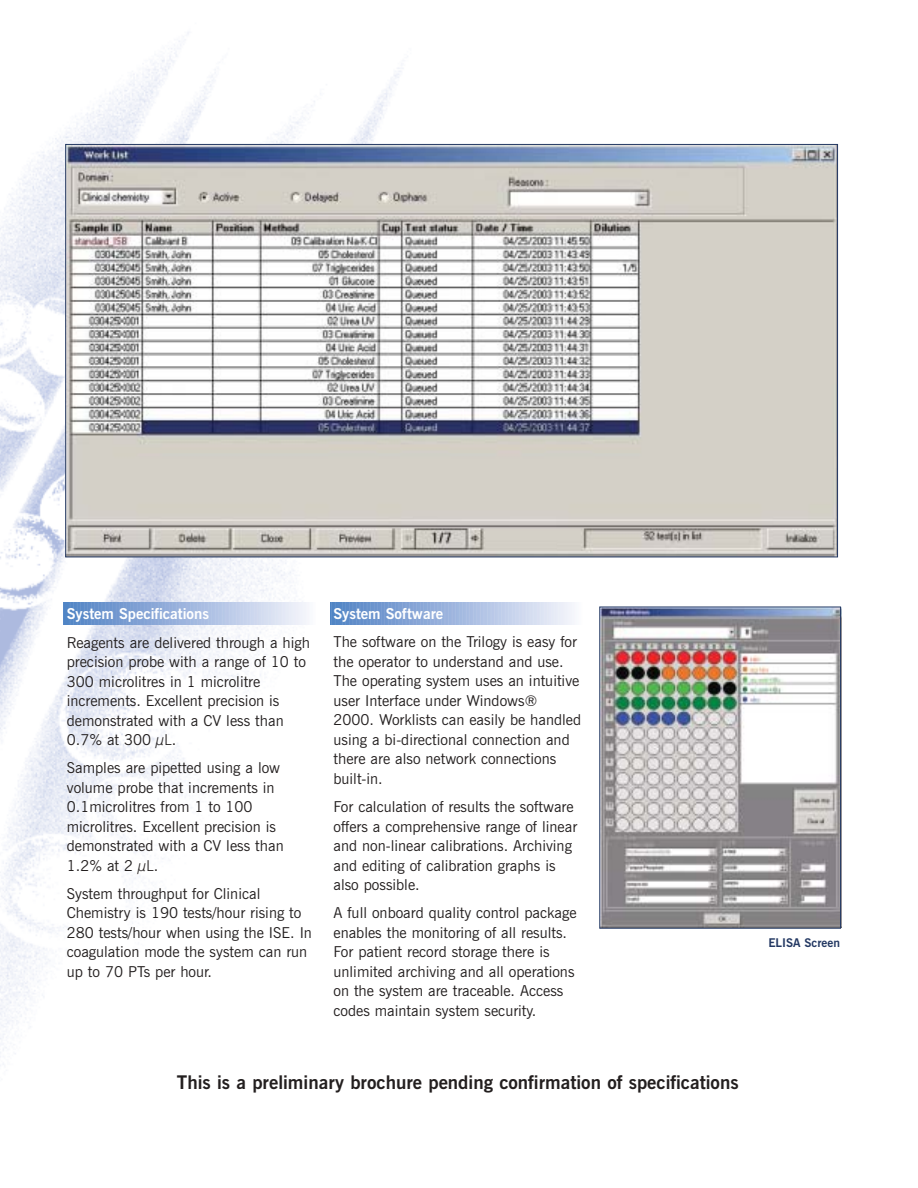
<style>
.page{position:relative;width:918px;height:1188px;background:#fff}
.page>*{position:absolute;margin:0;border:0;box-sizing:border-box;transform-origin:0 0}
.t1{font:700 18.75px "News Gothic BT";color:#231f1f}
.t2{font:15px/19.5px "News Gothic BT";color:#231f1f}
.t3{font:700 15px "News Gothic BT";color:#fff}
.t4{font:700 12px "News Gothic BT";color:#243963}
.s1{font-weight:300}
</style>
<div class="page">
<img style="left:0;top:32px;width:461px;height:1034px">
<img style="left:601px;top:607px;width:241px;height:321px">
<div style="left:599px;top:607px;width:242px;height:322px;border:1px solid #243963"></div>
<svg style="left:64px;top:602px;width:253px;height:23px;background:#a4bbe0"></svg>
<svg style="left:330px;top:602px;width:244px;height:23px;background:#a1b8df"></svg>
<img style="left:67px;top:146px;width:769px;height:409px">
<p class="t3" style="left:67px;top:609px;width:144px">System Specifications</p>
<p class="t2" style="left:67px;top:634px;width:245px">Reagents are delivered through a high precision probe with a range of 10 to<br>300 microlitres in 1 microlitre increments. Excellent precision is demonstrated with a CV less than<br>0.7% at 300 <span class="s1">µL</span>.</p>
<p class="t2" style="left:67px;top:760px;width:218px">Samples are pipetted using a low volume probe that increments in<br>0.1microlitres from 1 to 100 microlitres. Excellent precision is demonstrated with a CV less than<br>1.2% at 2 <span class="s1">µL</span>.</p>
<p class="t2" style="left:67px;top:885px;width:247px">System throughput for Clinical<br>Chemistry is 190 tests/hour rising to<br>280 tests/hour when using the ISE. In coagulation mode the system can run up to 70 PTs per hour.</p>
<p class="t3" style="left:334px;top:609px;width:111px">System Software</p>
<p class="t2" style="left:334px;top:634px;width:249px">The software on the Trilogy is easy for the operator to understand and use.<br>The operating system uses an intuitive user Interface under Windows® 2000. Worklists can easily be handled using a bi-directional connection and there are also network connections built-in.</p>
<p class="t2" style="left:334px;top:799px;width:245px">For calculation of results the software offers a comprehensive range of linear and non-linear calibrations. Archiving and editing of calibration graphs is also possible.</p>
<p class="t2" style="left:334px;top:905px;width:245px">A full onboard quality control package enables the monitoring of all results.<br>For patient record storage there is unlimited archiving and all operations on the system are traceable. Access codes maintain system security.</p>
<p class="t1" style="left:177px;top:1075px;width:563px">This is a preliminary brochure pending confirmation of specifications</p>
<p class="t4" style="left:768px;top:938px;width:73px">ELISA Screen</p>
</div>
